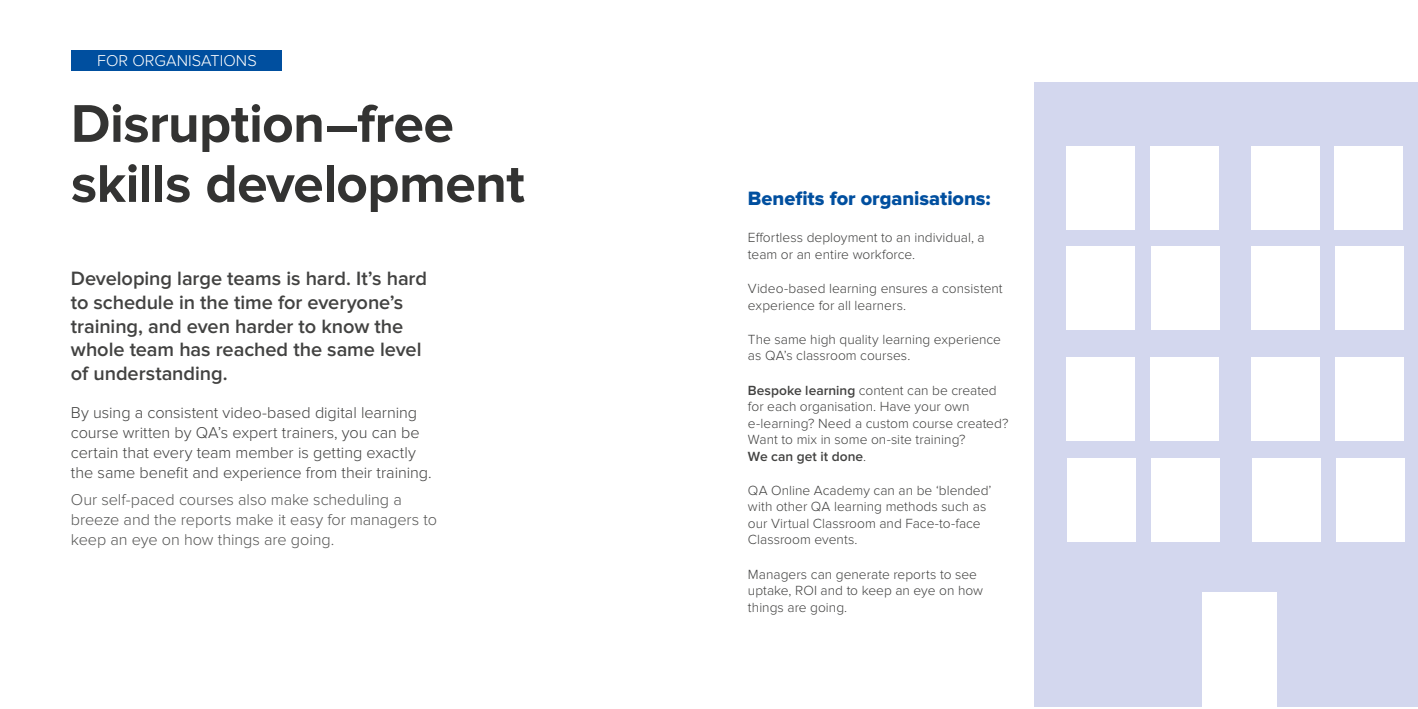
<style>
.page{position:relative;width:1418px;height:709px;background:#fff}
.page>*{position:absolute;margin:0;border:0;box-sizing:border-box;transform-origin:0 0}
.t1{font:700 55px/60px "Proxima Nova";letter-spacing:-.01em;color:#333332}
.t2{font:600 20px/23.8px "Proxima Nova";letter-spacing:-.005em;color:#424241}
.t3{font:20px "Proxima Nova Extrabld";color:#004f9f}
.t4{font:300 16.25px/20px "Proxima Nova";letter-spacing:-.005em;color:#424241}
.t5{font:300 16.25px/20px "Proxima Nova";letter-spacing:-.005em;color:#575756}
.t6{font:300 16.25px "Proxima Nova";letter-spacing:.005em;color:#fff}
.t7{font:300 13.75px/16.5px "Proxima Nova";color:#424241}
.s1{font-weight:600}
</style>
<div class="page">
<div style="left:1034px;top:83px;width:383px;height:624px;background:#d3d7ee"></div>
<div style="left:1202px;top:592px;width:74px;height:115px;background:#fff"></div>
<div style="left:1151px;top:246px;width:68px;height:84px;background:#fff"></div>
<div style="left:71px;top:50px;width:211px;height:21px;background:#004f9f"></div>
<div style="left:1150px;top:146px;width:68px;height:83px;background:#fff"></div>
<div style="left:1066px;top:246px;width:69px;height:84px;background:#fff"></div>
<div style="left:1066px;top:146px;width:68px;height:83px;background:#fff"></div>
<div style="left:1335px;top:246px;width:68px;height:84px;background:#fff"></div>
<div style="left:1334px;top:146px;width:68px;height:83px;background:#fff"></div>
<div style="left:1251px;top:246px;width:68px;height:84px;background:#fff"></div>
<div style="left:1250px;top:146px;width:69px;height:83px;background:#fff"></div>
<div style="left:1151px;top:458px;width:68px;height:83px;background:#fff"></div>
<div style="left:1150px;top:357px;width:68px;height:83px;background:#fff"></div>
<div style="left:1067px;top:458px;width:68px;height:83px;background:#fff"></div>
<div style="left:1066px;top:357px;width:69px;height:83px;background:#fff"></div>
<div style="left:1336px;top:458px;width:68px;height:83px;background:#fff"></div>
<div style="left:1335px;top:357px;width:68px;height:83px;background:#fff"></div>
<div style="left:1251px;top:458px;width:69px;height:83px;background:#fff"></div>
<div style="left:1251px;top:357px;width:68px;height:83px;background:#fff"></div>
<p class="t6" style="left:97px;top:51px;width:161px">FOR ORGANISATIONS</p>
<h1 class="t1" style="left:71px;top:95px;width:455px">Disruption–free skills development</h1>
<h2 class="t2" style="left:71px;top:267px;width:358px">Developing large teams is hard. It’s hard to schedule in the time for everyone’s training, and even harder to know the whole team has reached the same level of understanding.</h2>
<p class="t4" style="left:71px;top:403px;width:362px">By using a consistent video-based digital learning course written by QA’s expert trainers, you can be certain that every team member is getting exactly the same benefit and experience from their training.</p>
<p class="t5" style="left:71px;top:490px;width:368px">Our self-paced courses also make scheduling a breeze and the reports make it easy for managers to keep an eye on how things are going.</p>
<h2 class="t3" style="left:748px;top:186px;width:244px">Benefits for organisations:</h2>
<p class="t7" style="left:748px;top:230px;width:238px">Effortless deployment to an individual, a team or an entire workforce.</p>
<p class="t7" style="left:748px;top:280px;width:256px">Video-based learning ensures a consistent experience for all learners.</p>
<p class="t7" style="left:748px;top:331px;width:254px">The same high quality learning experience as QA’s classroom courses.</p>
<p class="t7" style="left:748px;top:382px;width:262px"><span class="s1">Bespoke learning</span> content can be created for each organisation. Have your own e-learning? Need a custom course created?<br>Want to mix in some on-site training?<br><span class="s1">We can get it done</span>.</p>
<p class="t7" style="left:748px;top:482px;width:245px">QA Online Academy can an be ‘blended’ with other QA learning methods such as our Virtual Classroom and Face-to-face Classroom events.</p>
<p class="t7" style="left:748px;top:566px;width:237px">Managers can generate reports to see uptake, ROI and to keep an eye on how things are going.</p>
</div>
